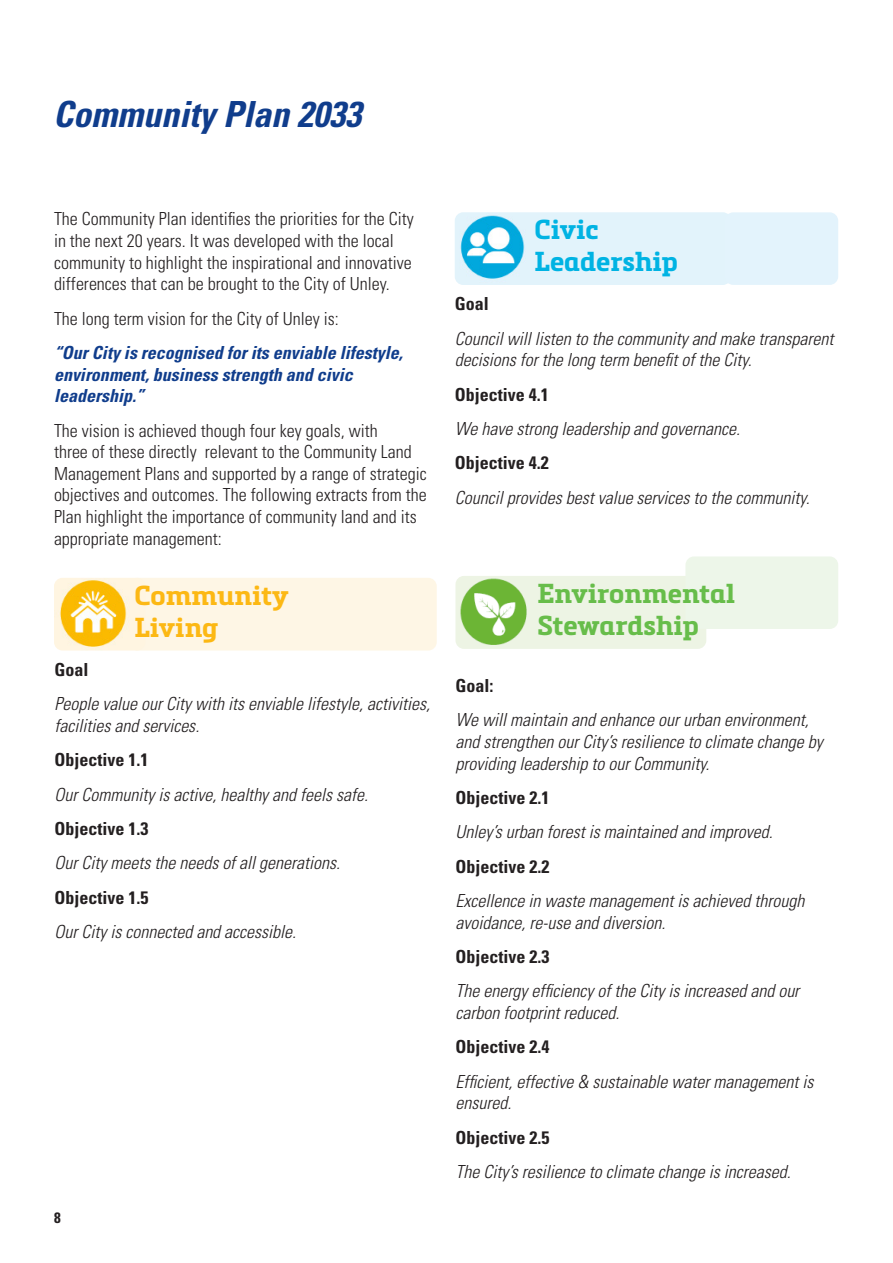
<style>
.page{position:relative;width:893px;height:1263px;background:#fff}
.page>*{position:absolute;margin:0;border:0;box-sizing:border-box;transform-origin:0 0}
.Heading_1{font:italic 700 condensed 36px "Univers LT Std";color:#103d8c}
.t1{font:700 27px/32.4px "Metronic Slab Pro";color:#67bd4a}
.t2{font:700 27px/32.4px "Metronic Slab Pro";color:#fcb814}
.t3{font:700 27px/32.4px "Metronic Slab Pro";color:#00b3e3}
.Body{font:italic 300 condensed 18px/21.6px "Univers LT Std";color:#231f20}
.Body-2{font:300 condensed 18px/21.6px "Univers LT Std";color:#231f20}
.body_bold{font:700 condensed 18px "Univers LT Std";color:#231f20}
.body_bold-2{font:italic 700 condensed 18px/21.6px "Univers LT Std";color:#103d8c}
.t4{font:700 condensed 15px "Univers LT Std";color:#231f20}
</style>
<div class="page">
<div style="left:129px;top:578px;width:308px;height:72px;background:#fef6e5;border-radius:9px"></div>
<img style="left:54px;top:578px;width:81px;height:72px">
<img style="left:455px;top:576px;width:251px;height:73px">
<div style="left:685px;top:556px;width:153px;height:73px;background:#edf6e9;border-radius:9px"></div>
<img style="left:455px;top:212px;width:270px;height:73px">
<p class="Heading_1" style="left:53px;top:92px;width:309px">Community Plan 2033</p>
<p class="Body-2" style="left:54px;top:208px;width:361px">The Community Plan identifies the priorities for the City in the next 20 years. It was developed with the local community to highlight the inspirational and innovative differences that can be brought to the City of Unley.</p>
<p class="Body-2" style="left:54px;top:307px;width:286px">The long term vision for the City of Unley is:</p>
<p class="body_bold-2" style="left:54px;top:342px;width:350px">“Our City is recognised for its enviable lifestyle, environment, business strength and civic leadership.”</p>
<p class="Body-2" style="left:54px;top:419px;width:374px">The vision is achieved though four key goals, with<br>three of these directly relevant to the Community Land Management Plans and supported by a range of strategic objectives and outcomes. The following extracts from the Plan highlight the importance of community land and its appropriate management:</p>
<p class="t2" style="left:134px;top:578px;width:156px">Community<br>Living</p>
<p class="t1" style="left:537px;top:576px;width:199px">Environmental<br>Stewardship</p>
<p class="t3" style="left:534px;top:213px;width:145px">Civic<br>Leadership</p>
<p class="body_bold" style="left:455px;top:293px;width:36px">Goal</p>
<p class="Body" style="left:455px;top:328px;width:380px">Council will listen to the community and make transparent decisions for the long term benefit of the City.</p>
<p class="body_bold" style="left:455px;top:383px;width:95px">Objective 4.1</p>
<p class="Body" style="left:455px;top:418px;width:287px">We have strong leadership and governance.</p>
<p class="body_bold" style="left:455px;top:452px;width:95px">Objective 4.2</p>
<p class="Body" style="left:455px;top:487px;width:356px">Council provides best value services to the community.</p>
<p class="body_bold" style="left:54px;top:658px;width:36px">Goal</p>
<p class="Body" style="left:54px;top:693px;width:377px">People value our City with its enviable lifestyle, activities, facilities and services.</p>
<p class="body_bold" style="left:54px;top:749px;width:95px">Objective 1.1</p>
<p class="Body" style="left:54px;top:784px;width:315px">Our Community is active, healthy and feels safe.</p>
<p class="body_bold" style="left:54px;top:817px;width:95px">Objective 1.3</p>
<p class="Body" style="left:54px;top:852px;width:287px">Our City meets the needs of all generations.</p>
<p class="body_bold" style="left:54px;top:886px;width:95px">Objective 1.5</p>
<p class="Body" style="left:54px;top:921px;width:243px">Our City is connected and accessible.</p>
<p class="t4" style="left:54px;top:1208px;width:8px">8</p>
<p class="body_bold" style="left:455px;top:675px;width:39px">Goal:</p>
<p class="Body" style="left:455px;top:709px;width:369px">We will maintain and enhance our urban environment, and strengthen our City’s resilience to climate change by providing leadership to our Community.</p>
<p class="body_bold" style="left:455px;top:786px;width:95px">Objective 2.1</p>
<p class="Body" style="left:455px;top:821px;width:319px">Unley’s urban forest is maintained and improved.</p>
<p class="body_bold" style="left:455px;top:855px;width:95px">Objective 2.2</p>
<p class="Body" style="left:455px;top:890px;width:350px">Excellence in waste management is achieved through avoidance, re-use and diversion.</p>
<p class="body_bold" style="left:455px;top:945px;width:95px">Objective 2.3</p>
<p class="Body" style="left:455px;top:980px;width:345px">The energy efficiency of the City is increased and our carbon footprint reduced.</p>
<p class="body_bold" style="left:455px;top:1036px;width:95px">Objective 2.4</p>
<p class="Body" style="left:455px;top:1071px;width:359px">Efficient, effective &amp; sustainable water management is ensured.</p>
<p class="body_bold" style="left:455px;top:1126px;width:95px">Objective 2.5</p>
<p class="Body" style="left:455px;top:1161px;width:337px">The City’s resilience to climate change is increased.</p>
</div>
